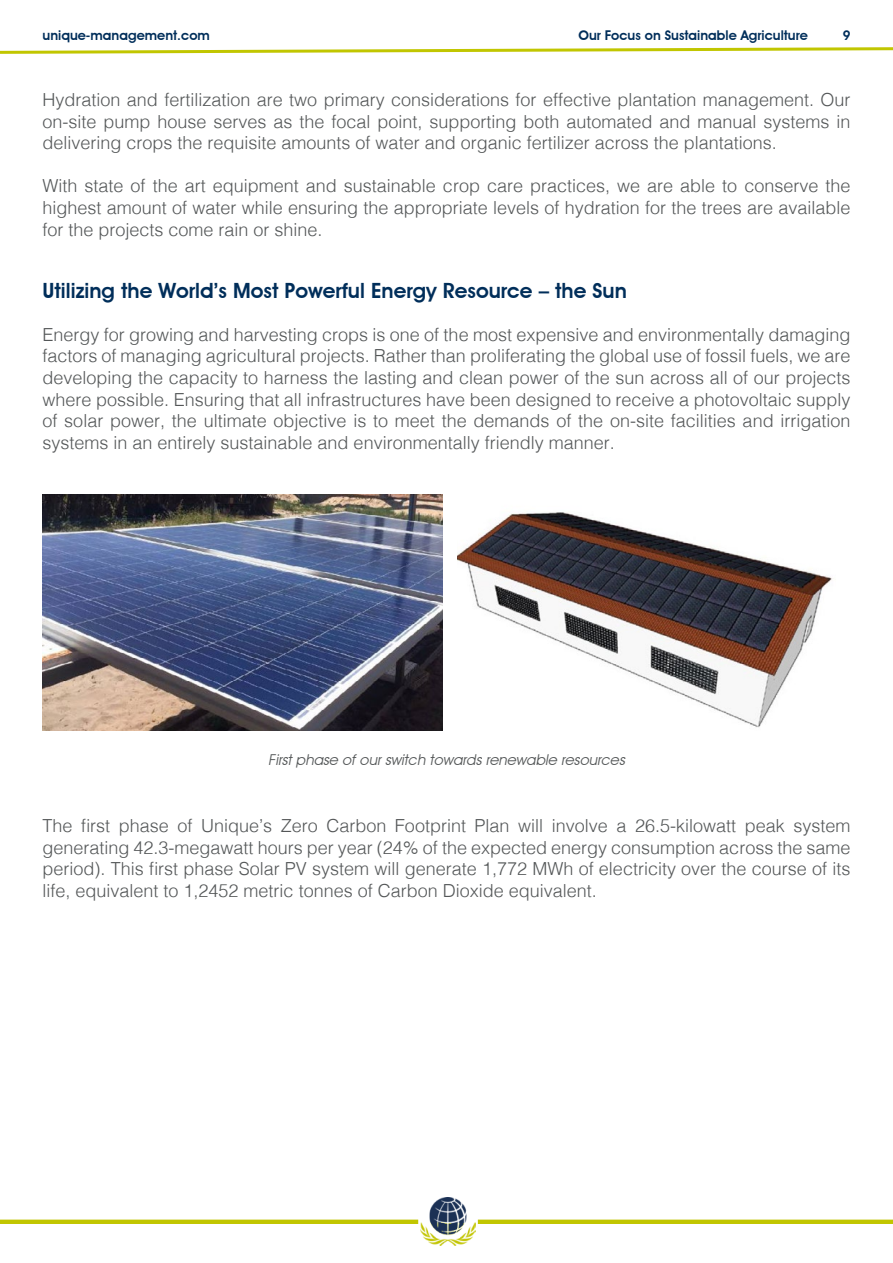
<style>
.page{position:relative;width:893px;height:1263px;background:#fff}
.page>*{position:absolute;margin:0;border:0;box-sizing:border-box;transform-origin:0 0}
.t1{font:600 21px "Advantage";color:#002e5a}
.t2{font:300 18px/21.6px "Helvetica";color:#545758;text-align:justify}
.t3{font:italic 15px "Advantage";color:#545758}
.t4{font:600 13.5px "Advantage";color:#002e5a}
</style>
<div class="page">
<div style="left:478px;top:1219px;width:415px;height:5px;background:#c1c600"></div>
<div style="left:0;top:1219px;width:418px;height:5px;background:#c1c600"></div>
<img style="left:421px;top:1197px;width:54px;height:49px">
<svg style="left:0;top:47px;width:893px;height:7px"></svg>
<img style="left:43px;top:494px;width:399px;height:236px">
<img style="left:457px;top:512px;width:375px;height:216px">
<p class="t4" style="left:43px;top:28px;width:169px">unique-management.com</p>
<p class="t4" style="left:578px;top:28px;width:231px">Our Focus on Sustainable Agriculture</p>
<p class="t4" style="left:843px;top:28px;width:9px">9</p>
<p class="t2" style="left:43px;top:87px;width:809px">Hydration and fertilization are two primary considerations for effective plantation management. Our on-site pump house serves as the focal point, supporting both automated and manual systems in delivering crops the requisite amounts of water and organic fertilizer across the plantations.</p>
<p class="t2" style="left:43px;top:174px;width:809px">With state of the art equipment and sustainable crop care practices, we are able to conserve the highest amount of water while ensuring the appropriate levels of hydration for the trees are available for the projects come rain or shine.</p>
<p class="t1" style="left:43px;top:278px;width:586px">Utilizing the World’s Most Powerful Energy Resource – the Sun</p>
<p class="t2" style="left:43px;top:322px;width:809px">Energy for growing and harvesting crops is one of the most expensive and environmentally damaging factors of managing agricultural projects. Rather than proliferating the global use of fossil fuels, we are developing the capacity to harness the lasting and clean power of the sun across all of our projects where possible. Ensuring that all infrastructures have been designed to receive a photovoltaic supply of solar power, the ultimate objective is to meet the demands of the on-site facilities and irrigation systems in an entirely sustainable and environmentally friendly manner.</p>
<p class="t3" style="left:268px;top:750px;width:358px">First phase of our switch towards renewable resources</p>
<p class="t2" style="left:43px;top:813px;width:809px">The first phase of Unique’s Zero Carbon Footprint Plan will involve a 26.5-kilowatt peak system generating 42.3-megawatt hours per year (24% of the expected energy consumption across the same period). This first phase Solar PV system will generate 1,772 MWh of electricity over the course of its life, equivalent to 1,2452 metric tonnes of Carbon Dioxide equivalent.</p>
</div>
